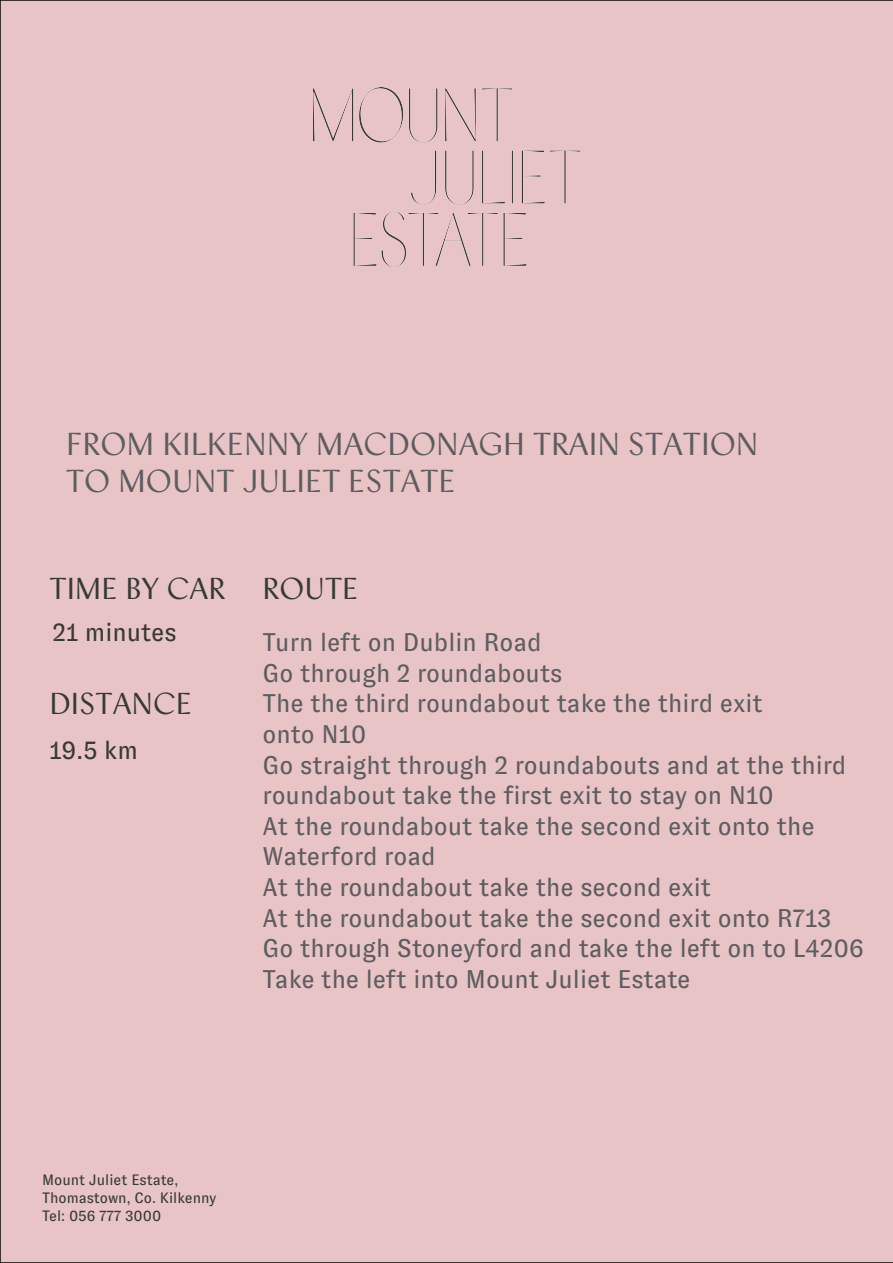
<style>
.page{position:relative;width:893px;height:1263px;background:#e9c4c6}
.page>*{position:absolute;margin:0;border:0;box-sizing:border-box;transform-origin:0 0}
.t1{font:31.5px/37.8px "Atlantic";color:#5d5d60}
.t2{font:30px "Atlantic";color:#363a36}
.t3{font:25.5px/30.6px "GT Zirkon";color:#5d5d60}
.t4{font:25.5px "GT Zirkon";color:#363a36}
.t5{font:15px/18px "GT Zirkon";color:#363a36}
</style>
<div class="page">
<div style="left:314px;top:87px;width:266px;height:179px;background:#e9c4c6"></div>
<p class="t1" style="left:66px;top:428px;width:694px">FROM KILKENNY MACDONAGH TRAIN STATION<br>TO MOUNT JULIET ESTATE</p>
<p class="t2" style="left:50px;top:576px;width:177px">TIME BY CAR</p>
<p class="t4" style="left:52px;top:618px;width:126px">21 minutes</p>
<p class="t2" style="left:50px;top:692px;width:144px">DISTANCE</p>
<p class="t4" style="left:50px;top:737px;width:90px">19.5 km</p>
<p class="t2" style="left:262px;top:576px;width:112px">ROUTE::</p>
<p class="t3" style="left:262px;top:627px;width:603px">Turn left on Dublin Road<br>Go through 2 roundabouts<br>The the third roundabout take the third exit<br>onto N10<br>Go straight through 2 roundabouts and at the third roundabout take the first exit to stay on N10<br>At the roundabout take the second exit onto the Waterford road<br>At the roundabout take the second exit<br>At the roundabout take the second exit onto R713<br>Go through Stoneyford and take the left on to L4206<br>Take the left into Mount Juliet Estate</p>
<p class="t5" style="left:42px;top:1170px;width:176px">Mount Juliet Estate,<br>Thomastown, Co. Kilkenny<br>Tel: 056 777 3000</p>
</div>
